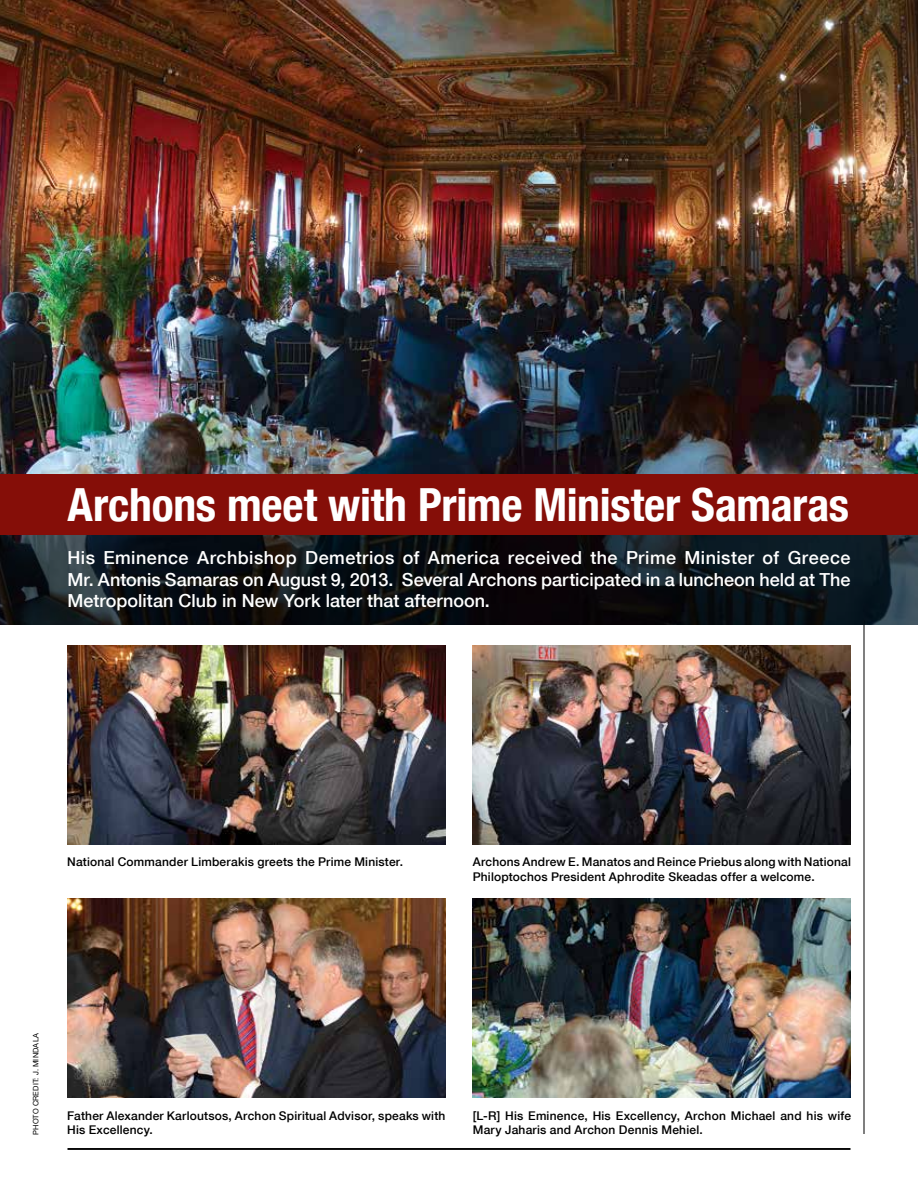
<style>
.page{position:relative;width:918px;height:1188px;background:#fff}
.page>*{position:absolute;margin:0;border:0;box-sizing:border-box;transform-origin:0 0}
.t1{font:700 condensed 45.6px "Helvetica Neue";letter-spacing:-.005em;color:#fff}
.t2{font:500 18px/21.6px "Helvetica Neue";color:#fff;text-align:justify}
.t3{font:500 12px/14.4px "Helvetica Neue";letter-spacing:.015em;color:#000}
.t4{font:7.5px "Helvetica Neue";letter-spacing:.02em;color:#000}
</style>
<div class="page">
<hr style="left:68px;top:1148px;width:782px;height:2px;background:#000">
<hr style="left:864px;top:115px;width:1px;height:1019px;background:#000">
<img style="left:0;top:0;width:918px;height:475px">
<img style="left:68px;top:646px;width:378px;height:198px">
<img style="left:472px;top:646px;width:379px;height:198px">
<img style="left:473px;top:898px;width:378px;height:199px">
<img style="left:67px;top:898px;width:379px;height:199px">
<svg style="left:0;top:535px;width:918px;height:89px;background:#0e1419"></svg>
<div style="left:0;top:475px;width:918px;height:60px;background:#850e08"></div>
<h1 class="t1" style="left:68px;top:467px;width:783px">Archons meet with Prime Minister Samaras</h1>
<h2 class="t2" style="left:68px;top:546px;width:784px">His Eminence Archbishop Demetrios of America received the Prime Minister of Greece Mr. Antonis Samaras on August 9, 2013. Several Archons participated in a luncheon held at The Metropolitan Club in New York later that afternoon.</h2>
<p class="t3" style="left:67px;top:854px;width:337px">National Commander Limberakis greets the Prime Minister.</p>
<p class="t3" style="left:473px;top:854px;width:380px">Archons Andrew E. Manatos and Reince Priebus along with National<br>Philoptochos President Aphrodite Skeadas offer a welcome.</p>
<p class="t4" style="left:30px;top:1135px;width:103px;rotate:-90deg">PHOTO CREDIT: J. MINDALA</p>
<p class="t3" style="left:67px;top:1108px;width:380px">Father Alexander Karloutsos, Archon Spiritual Advisor, speaks with<br>His Excellency.</p>
<p class="t3" style="left:473px;top:1108px;width:380px">[L-R] His Eminence, His Excellency, Archon Michael and his wife<br>Mary Jaharis and Archon Dennis Mehiel.</p>
</div>
